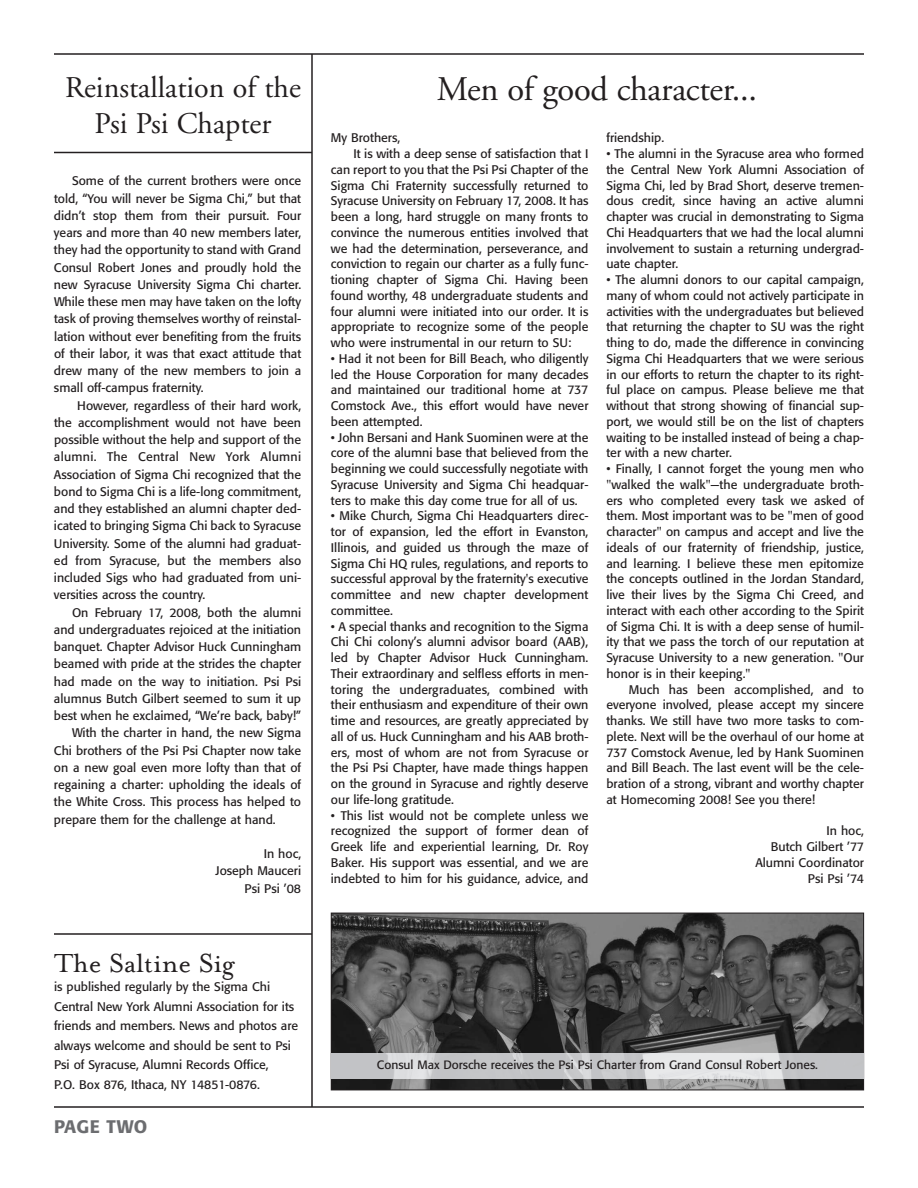
<style>
.page{position:relative;width:918px;height:1188px;background:#fff}
.page>*{position:absolute;margin:0;border:0;box-sizing:border-box;transform-origin:0 0}
.t1{font:34.5px "Adobe Garamond";letter-spacing:-.01em;color:#231f20}
.t2{font:30px/36px "Adobe Garamond";color:#231f20;text-align:center}
.t3{font:30px "Mrs Eaves Roman";color:#231f20}
.t4{font:500 18px "Formata";letter-spacing:.01em;color:#6c6d70}
.t5{font:12.3px/15.8px "Formata";color:#231f20;text-align:justify}
.t6{font:12px "Formata";color:#231f20}
</style>
<div class="page">
<hr style="left:54px;top:53px;width:810px;height:2px;background:#231f20">
<hr style="left:54px;top:1106px;width:810px;height:2px;background:#231f20">
<hr style="left:311px;top:54px;width:2px;height:1053px;background:#231f20">
<hr style="left:54px;top:152px;width:258px;height:1px;background:#231f20">
<hr style="left:54px;top:933px;width:258px;height:2px;background:#231f20">
<img style="left:333px;top:915px;width:529px;height:173px">
<div style="left:331px;top:913px;width:533px;height:177px;border:1px solid #231f20"></div>
<svg style="left:331px;top:1054px;width:1px;height:24px"></svg>
<svg style="left:863px;top:1054px;width:2px;height:24px"></svg>
<img style="left:332px;top:1054px;width:531px;height:24px">
<h2 class="t2" style="left:65px;top:72px;width:237px">Reinstallation of the<br>Psi Psi Chapter</h2>
<p class="t5" style="left:54px;top:173px;width:249px;line-height:17.2px;text-indent:18px">Some of the current brothers were once told, “You will never be Sigma Chi,” but that didn’t stop them from their pursuit. Four years and more than 40 new members later, they had the opportunity to stand with Grand Consul Robert Jones and proudly hold the new Syracuse University Sigma Chi charter.<br>While these men may have taken on the lofty task of proving themselves worthy of reinstal&shy;lation without ever benefiting from the fruits of their labor, it was that exact attitude that drew many of the new members to join a small off-campus fraternity.</p>
<p class="t5" style="left:54px;top:398px;width:249px;line-height:17.2px;text-indent:23px">However, regardless of their hard work, the accomplishment would not have been possible without the help and support of the alumni. The Central New York Alumni Association of Sigma Chi recognized that the bond to Sigma Chi is a life-long commitment, and they established an alumni chapter ded&shy;icated to bringing Sigma Chi back to Syracuse University. Some of the alumni had graduat&shy;ed from Syracuse, but the members also included Sigs who had graduated from uni&shy;versities across the country.</p>
<p class="t5" style="left:72px;top:605px;width:231px">On February 17, 2008, both the alumni</p>
<p class="t5" style="left:54px;top:623px;width:249px">and undergraduates rejoiced at the initiation</p>
<p class="t5" style="left:54px;top:640px;width:249px">banquet. Chapter Advisor Huck Cunningham</p>
<p class="t5" style="left:54px;top:657px;width:249px">beamed with pride at the strides the chapter</p>
<p class="t5" style="left:54px;top:674px;width:249px">had made on the way to initiation. Psi Psi</p>
<p class="t5" style="left:54px;top:692px;width:249px">alumnus Butch Gilbert seemed to sum it up</p>
<p class="t5" style="left:54px;top:709px;width:249px">best when he exclaimed, “We’re back, baby!”</p>
<p class="t5" style="left:72px;top:726px;width:231px">With the charter in hand, the new Sigma</p>
<p class="t5" style="left:54px;top:743px;width:249px">Chi brothers of the Psi Psi Chapter now take</p>
<p class="t5" style="left:54px;top:761px;width:249px">on a new goal even more lofty than that of</p>
<p class="t5" style="left:54px;top:778px;width:249px">regaining a charter: upholding the ideals of</p>
<p class="t5" style="left:54px;top:795px;width:249px">the White Cross. This process has helped to</p>
<p class="t5" style="left:54px;top:812px;width:223px">prepare them for the challenge at hand.</p>
<p class="t5" style="left:216px;top:846px;width:87px;line-height:17.2px;text-align:right">In hoc,<br>Joseph Mauceri<br>Psi Psi ’08</p>
<h2 class="t3" style="left:54px;top:944px;width:182px">The Saltine Sig</h2>
<p class="t5" style="left:54px;top:978px;width:246px;line-height:19.5px;text-align:left">is published regularly by the Sigma Chi Central New York Alumni Association for its friends and members. News and photos are always welcome and should be sent to Psi Psi of Syracuse, Alumni Records Office,<br>P.O. Box 876, Ithaca, NY 14851-0876.</p>
<h3 class="t4" style="left:54px;top:1119px;width:95px">PAGE TWO</h3>
<h1 class="t1" style="left:437px;top:75px;width:322px">Men of good character...</h1>
<p class="t5" style="left:331px;top:131px;width:71px">My Brothers,</p>
<p class="t5" style="left:353px;top:147px;width:237px">It is with a deep sense of satisfaction that I</p>
<p class="t5" style="left:331px;top:163px;width:259px">can report to you that the Psi Psi Chapter of the</p>
<p class="t5" style="left:331px;top:178px;width:259px">Sigma Chi Fraternity successfully returned to</p>
<p class="t5" style="left:331px;top:194px;width:259px">Syracuse University on February 17, 2008. It has</p>
<p class="t5" style="left:331px;top:210px;width:259px">been a long, hard struggle on many fronts to</p>
<p class="t5" style="left:331px;top:226px;width:259px">convince the numerous entities involved that</p>
<p class="t5" style="left:331px;top:241px;width:259px">we had the determination, perseverance, and</p>
<p class="t5" style="left:331px;top:257px;width:259px">conviction to regain our charter as a fully func-</p>
<p class="t5" style="left:331px;top:273px;width:259px">tioning chapter of Sigma Chi. Having been</p>
<p class="t5" style="left:331px;top:289px;width:259px">found worthy, 48 undergraduate students and</p>
<p class="t5" style="left:331px;top:304px;width:259px">four alumni were initiated into our order. It is</p>
<p class="t5" style="left:331px;top:320px;width:259px">appropriate to recognize some of the people</p>
<p class="t5" style="left:331px;top:336px;width:242px">who were instrumental in our return to SU:</p>
<p class="t5" style="left:331px;top:352px;width:259px">• Had it not been for Bill Beach, who diligently led the House Corporation for many decades and maintained our traditional home at 737<br>Comstock Ave., this effort would have never been attempted.</p>
<p class="t5" style="left:331px;top:430px;width:259px">• John Bersani and Hank Suominen were at the core of the alumni base that believed from the beginning we could successfully negotiate with Syracuse University and Sigma Chi headquar&shy;ters to make this day come true for all of us.</p>
<p class="t5" style="left:331px;top:509px;width:259px">• Mike Church, Sigma Chi Headquarters direc&shy;tor of expansion, led the effort in Evanston, Illinois, and guided us through the maze of Sigma Chi HQ rules, regulations, and reports to successful approval by the fraternity's executive committee and new chapter development committee.</p>
<p class="t5" style="left:331px;top:619px;width:259px">• A special thanks and recognition to the Sigma Chi Chi colony’s alumni advisor board (AAB), led by Chapter Advisor Huck Cunningham.<br>Their extraordinary and selfless efforts in men&shy;toring the undergraduates, combined with their enthusiasm and expenditure of their own time and resources, are greatly appreciated by all of us. Huck Cunningham and his AAB broth&shy;ers, most of whom are not from Syracuse or the Psi Psi Chapter, have made things happen on the ground in Syracuse and rightly deserve our life-long gratitude.</p>
<p class="t5" style="left:331px;top:808px;width:259px">• This list would not be complete unless we recognized the support of former dean of Greek life and experiential learning, Dr. Roy Baker. His support was essential, and we are indebted to him for his guidance, advice, and</p>
<p class="t5" style="left:606px;top:131px;width:59px">friendship.</p>
<p class="t5" style="left:606px;top:147px;width:259px">• The alumni in the Syracuse area who formed the Central New York Alumni Association of Sigma Chi, led by Brad Short, deserve tremen&shy;dous credit, since having an active alumni chapter was crucial in demonstrating to Sigma Chi Headquarters that we had the local alumni involvement to sustain a returning undergrad&shy;uate chapter.</p>
<p class="t5" style="left:606px;top:273px;width:259px">• The alumni donors to our capital campaign, many of whom could not actively participate in activities with the undergraduates but believed that returning the chapter to SU was the right thing to do, made the difference in convincing Sigma Chi Headquarters that we were serious in our efforts to return the chapter to its right&shy;ful place on campus. Please believe me that without that strong showing of financial sup&shy;port, we would still be on the list of chapters waiting to be installed instead of being a chap&shy;ter with a new charter.</p>
<p class="t5" style="left:606px;top:462px;width:259px">• Finally, I cannot forget the young men who "walked the walk"—the undergraduate broth&shy;ers who completed every task we asked of them. Most important was to be "men of good character" on campus and accept and live the ideals of our fraternity of friendship, justice, and learning. I believe these men epitomize the concepts outlined in the Jordan Standard, live their lives by the Sigma Chi Creed, and interact with each other according to the Spirit of Sigma Chi. It is with a deep sense of humil&shy;ity that we pass the torch of our reputation at Syracuse University to a new generation. "Our honor is in their keeping."</p>
<p class="t5" style="left:606px;top:682px;width:259px;text-indent:22px">Much has been accomplished, and to everyone involved, please accept my sincere thanks. We still have two more tasks to com&shy;plete. Next will be the overhaul of our home at 737 Comstock Avenue, led by Hank Suominen and Bill Beach. The last event will be the cele&shy;bration of a strong, vibrant and worthy chapter at Homecoming 2008! See you there!</p>
<p class="t5" style="left:755px;top:824px;width:110px;text-align:right">In hoc,<br>Butch Gilbert ’77<br>Alumni Coordinator<br>Psi Psi ’74</p>
<p class="t6" style="left:377px;top:1060px;width:443px">Consul Max Dorsche receives the Psi Psi Charter from Grand Consul Robert Jones.</p>
</div>
